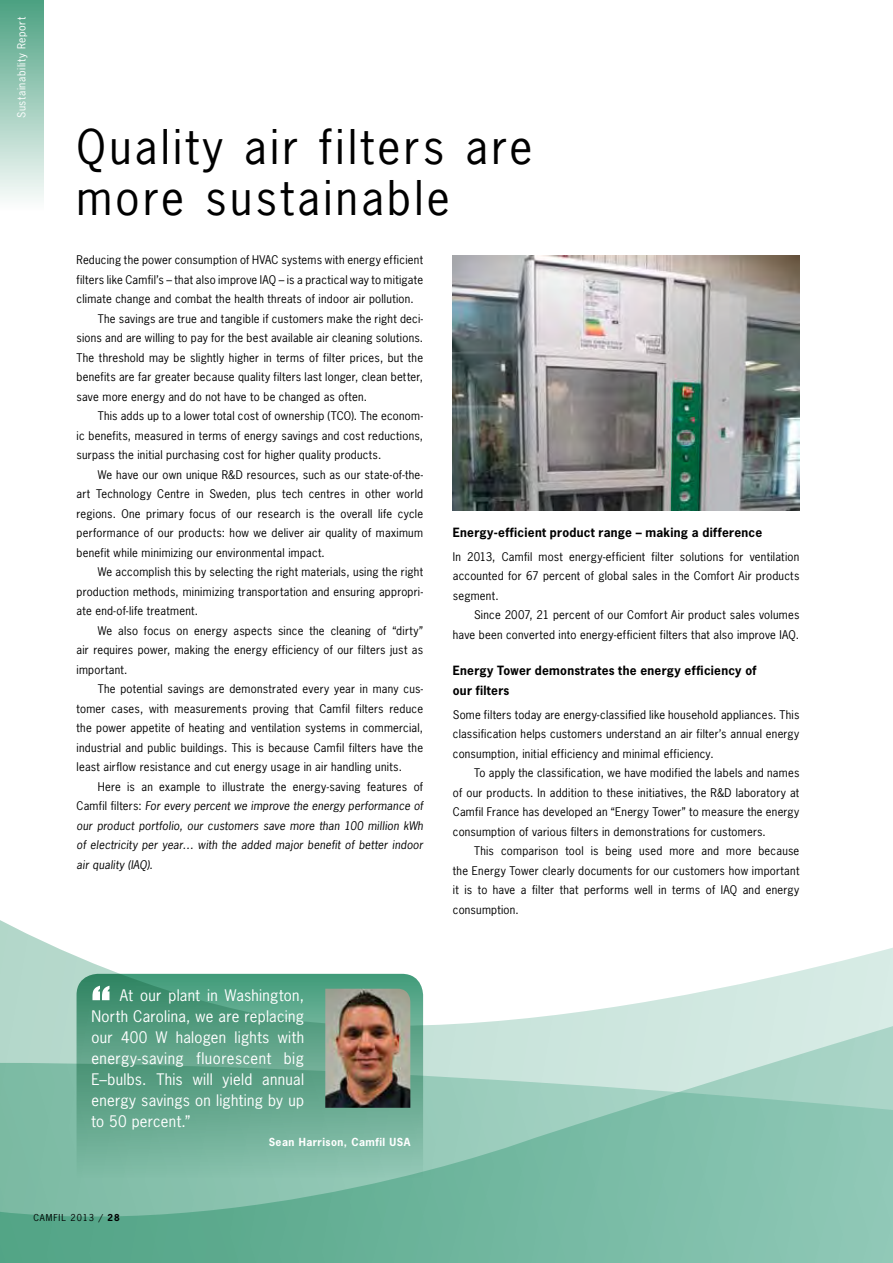
<style>
.page{position:relative;width:893px;height:1263px;background:#fff}
.page>*{position:absolute;margin:0;border:0;box-sizing:border-box;transform-origin:0 0}
.t1{font:45px/51px "News Gothic";letter-spacing:.075em;color:#000}
.t2{font:15px/21px "News Gothic";letter-spacing:.02em;color:#fff;text-align:justify}
.t3{font:700 12px/19.5px "News Gothic";letter-spacing:.025em;color:#000}
.t4{font:11.25px/19.5px "News Gothic";letter-spacing:.02em;color:#000;text-align:justify}
.t5{font:italic 11.25px "News Gothic";letter-spacing:.02em;color:#000}
.t6{font:700 10.5px "News Gothic";letter-spacing:.04em;color:#fff}
.t7{font:10.5px "News Gothic";letter-spacing:.055em;color:#fff}
.t8{font:9px "News Gothic";letter-spacing:.1em;color:#000}
.s1{font-style:normal}
.s2{font-weight:700}
</style>
<div class="page">
<svg style="left:0;top:920px;width:893px;height:343px"></svg>
<img style="left:453px;top:255px;width:346px;height:255px">
<svg style="left:77px;top:974px;width:346px;height:204px;background:#64a88e"></svg>
<img style="left:325px;top:989px;width:85px;height:119px">
<svg style="left:92px;top:986px;width:17px;height:14px"></svg>
<div style="left:0;top:0;width:43px;height:211px;background:linear-gradient(to bottom,#4ba181,#fefefe)"></div>
<p class="t7" style="left:15px;top:118px;width:102px;rotate:-90deg">Sustainability Report</p>
<h1 class="t1" style="left:77px;top:121px;width:457px">Quality air filters are more sustainable</h1>
<p class="t4" style="left:77px;top:250px;width:348px">Reducing the power consumption of HVAC systems with energy efficient</p>
<p class="t4" style="left:77px;top:270px;width:348px">filters like Camfil’s – that also improve IAQ – is a practical way to mitigate</p>
<p class="t4" style="left:77px;top:289px;width:339px">climate change and combat the health threats of indoor air pollution.</p>
<p class="t4" style="left:98px;top:309px;width:327px">The savings are true and tangible if customers make the right deci-</p>
<p class="t4" style="left:77px;top:328px;width:348px">sions and are willing to pay for the best available air cleaning solutions.</p>
<p class="t4" style="left:77px;top:348px;width:348px">The threshold may be slightly higher in terms of filter prices, but the</p>
<p class="t4" style="left:77px;top:367px;width:348px">benefits are far greater because quality filters last longer, clean better,</p>
<p class="t4" style="left:77px;top:387px;width:292px">save more energy and do not have to be changed as often.</p>
<p class="t4" style="left:98px;top:406px;width:327px">This adds up to a lower total cost of ownership (TCO). The econom-</p>
<p class="t4" style="left:77px;top:426px;width:348px">ic benefits, measured in terms of energy savings and cost reductions,</p>
<p class="t4" style="left:77px;top:445px;width:306px">surpass the initial purchasing cost for higher quality products.</p>
<p class="t4" style="left:98px;top:465px;width:327px">We have our own unique R&amp;D resources, such as our state-of-the-</p>
<p class="t4" style="left:77px;top:484px;width:348px">art Technology Centre in Sweden, plus tech centres in other world</p>
<p class="t4" style="left:77px;top:504px;width:348px">regions. One primary focus of our research is the overall life cycle</p>
<p class="t4" style="left:77px;top:523px;width:348px">performance of our products: how we deliver air quality of maximum</p>
<p class="t4" style="left:77px;top:543px;width:250px">benefit while minimizing our environmental impact.</p>
<p class="t4" style="left:98px;top:562px;width:327px">We accomplish this by selecting the right materials, using the right</p>
<p class="t4" style="left:77px;top:582px;width:348px">production methods, minimizing transportation and ensuring appropri-</p>
<p class="t4" style="left:77px;top:601px;width:123px">ate end-of-life treatment.</p>
<p class="t4" style="left:98px;top:621px;width:327px">We also focus on energy aspects since the cleaning of “dirty”</p>
<p class="t4" style="left:77px;top:640px;width:348px">air requires power, making the energy efficiency of our filters just as</p>
<p class="t4" style="left:77px;top:659px;width:52px">important.</p>
<p class="t4" style="left:98px;top:679px;width:327px">The potential savings are demonstrated every year in many cus-</p>
<p class="t4" style="left:77px;top:698px;width:348px">tomer cases, with measurements proving that Camfil filters reduce</p>
<p class="t4" style="left:77px;top:718px;width:348px">the power appetite of heating and ventilation systems in commercial,</p>
<p class="t4" style="left:77px;top:737px;width:348px">industrial and public buildings. This is because Camfil filters have the</p>
<p class="t4" style="left:77px;top:757px;width:327px">least airflow resistance and cut energy usage in air handling units.</p>
<p class="t4" style="left:98px;top:776px;width:327px">Here is an example to illustrate the energy-saving features of</p>
<p class="t5" style="left:77px;top:799px;width:348px"><span class="s1">Camfil filters:</span> For every percent we improve the energy performance of</p>
<p class="t5" style="left:77px;top:818px;width:348px">our product portfolio, our customers save more than 100 million kWh</p>
<p class="t5" style="left:77px;top:838px;width:348px">of electricity per year… with the added major benefit of better indoor</p>
<p class="t5" style="left:77px;top:857px;width:78px">air quality (IAQ).</p>
<p class="t3" style="left:453px;top:522px;width:311px">Energy-efficient product range – making a difference</p>
<p class="t4" style="left:453px;top:547px;width:348px">In 2013, Camfil most energy-efficient filter solutions for ventilation accounted for 67 percent of global sales in the Comfort Air products segment.</p>
<p class="t4" style="left:453px;top:605px;width:348px;text-align:right">Since 2007, 21 percent of our Comfort Air product sales volumes have been converted into energy-efficient filters that also improve IAQ.</p>
<p class="t3" style="left:453px;top:661px;width:305px">Energy Tower demonstrates the energy efficiency of our filters</p>
<p class="t4" style="left:453px;top:704px;width:348px">Some filters today are energy-classified like household appliances. This classification helps customers understand an air filter’s annual energy consumption, initial efficiency and minimal efficiency.</p>
<p class="t4" style="left:453px;top:763px;width:348px;text-indent:21px">To apply the classification, we have modified the labels and names of our products. In addition to these initiatives, the R&amp;D laboratory at Camfil France has developed an “Energy Tower” to measure the energy consumption of various filters in demonstrations for customers.</p>
<p class="t4" style="left:453px;top:841px;width:348px;text-indent:21px">This comparison tool is being used more and more because the Energy Tower clearly documents for our customers how important it is to have a filter that performs well in terms of IAQ and energy consumption.</p>
<h2 class="t2" style="left:91px;top:984px;width:214px;text-indent:28px">At our plant in Washington, North Carolina, we are replacing our 400 W halogen lights with energy-saving fluorescent big E–bulbs. This will yield annual energy savings on lighting by up to 50 percent.”</h2>
<p class="t6" style="left:269px;top:1135px;width:143px">Sean Harrison, Camfil USA</p>
<p class="t8" style="left:33px;top:1211px;width:88px">CAMFIL 2013 / <span class="s2">28</span></p>
</div>
